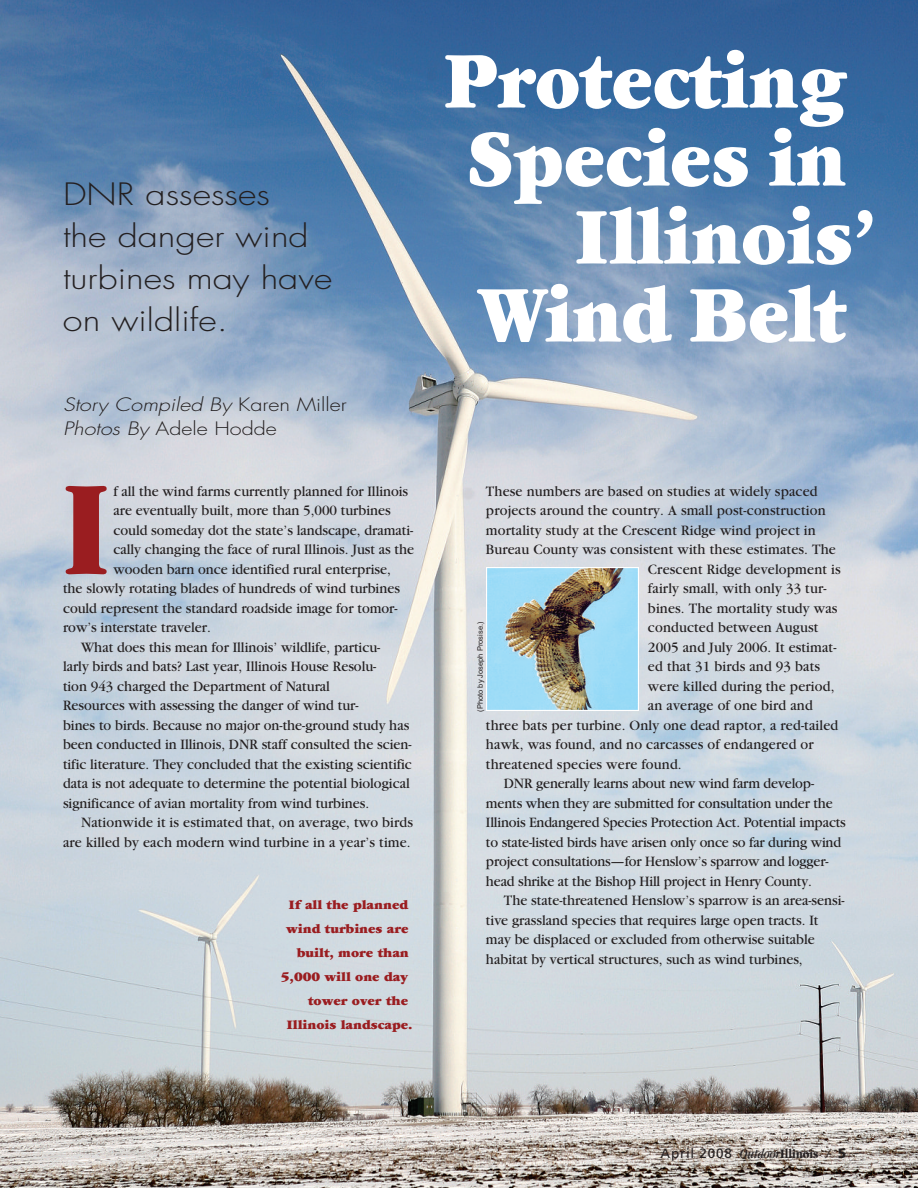
<style>
.page{position:relative;width:918px;height:1188px;background:#fff}
.page>*{position:absolute;margin:0;border:0;box-sizing:border-box;transform-origin:0 0}
.t1{font:ultra-condensed 139.35px "Garamond";color:#9a1d20}
.t2{font:900 84px "Garamond";color:#fff;scale:.9 1}
.t3{font:300 30px/42px "Futura";color:#231f20;scale:1.2 1}
.t4{font:italic 300 18px/24px "Futura";color:#231f20;scale:1.2 1}
.t5{font:15px "Garamond";color:#231f20;scale:.95 1}
.t6{font:900 13.5px "Garamond";color:#9a1d20}
.t7{font:13.5px "Frutiger";letter-spacing:.055em;color:#231f20}
.t8{font:7.5px "Arial";color:#231f20}
.s1{font-style:normal}
.s2{font-family:"Garamond";font-style:italic;font-stretch:condensed}
.s3{font-family:"Garamond";font-weight:700;font-stretch:condensed}
.s4{font-weight:900}
</style>
<div class="page">
<img style="left:0;top:0;width:918px;height:1188px">
<img style="left:488px;top:569px;width:149px;height:140px">
<div style="left:486px;top:567px;width:153px;height:144px;border:1px solid #fff"></div>
<h3 class="t3" style="left:63px;top:175px;width:226px">DNR assesses<br>the danger wind turbines may have on wildlife.</h3>
<p class="t4" style="left:63px;top:394px;width:238px">Story Compiled By <span class="s1">Karen Miller<br></span>Photos By <span class="s1">Adele Hodde</span></p>
<h1 class="t1" style="left:63px;top:477px;width:48px">I</h1>
<p class="t5" style="left:113px;top:486px;width:312px">f all the wind farms currently planned for Illinois</p>
<p class="t5" style="left:113px;top:505px;width:293px">are eventually built, more than 5,000 turbines</p>
<p class="t5" style="left:113px;top:525px;width:317px">could someday dot the state’s landscape, dramati-</p>
<p class="t5" style="left:113px;top:544px;width:318px">cally changing the face of rural Illinois. Just as the</p>
<p class="t5" style="left:113px;top:564px;width:293px">wooden barn once identified rural enterprise,</p>
<p class="t5" style="left:63px;top:583px;width:356px">the slowly rotating blades of hundreds of wind turbines</p>
<p class="t5" style="left:63px;top:603px;width:354px">could represent the standard roadside image for tomor-</p>
<p class="t5" style="left:63px;top:622px;width:157px">row’s interstate traveler.</p>
<p class="t5" style="left:81px;top:642px;width:317px">What does this mean for Illinois’ wildlife, particu-</p>
<p class="t5" style="left:63px;top:661px;width:331px">larly birds and bats? Last year, Illinois House Resolu-</p>
<p class="t5" style="left:63px;top:681px;width:283px">tion 943 charged the Department of Natural</p>
<p class="t5" style="left:63px;top:700px;width:313px">Resources with assessing the danger of wind tur-</p>
<p class="t5" style="left:63px;top:720px;width:366px">bines to birds. Because no major on-the-ground study has</p>
<p class="t5" style="left:63px;top:739px;width:368px">been conducted in Illinois, DNR staff consulted the scien-</p>
<p class="t5" style="left:63px;top:759px;width:369px">tific literature. They concluded that the existing scientific</p>
<p class="t5" style="left:63px;top:778px;width:367px">data is not adequate to determine the potential biological</p>
<p class="t5" style="left:63px;top:798px;width:324px">significance of avian mortality from wind turbines.</p>
<p class="t5" style="left:81px;top:817px;width:351px">Nationwide it is estimated that, on average, two birds</p>
<p class="t5" style="left:63px;top:837px;width:368px">are killed by each modern wind turbine in a year’s time.</p>
<p class="t6" style="left:289px;top:900px;width:121px">If all the planned</p>
<p class="t6" style="left:286px;top:924px;width:124px">wind turbines are</p>
<p class="t6" style="left:297px;top:948px;width:113px">built, more than</p>
<p class="t6" style="left:281px;top:972px;width:129px">5,000 will one day</p>
<p class="t6" style="left:308px;top:996px;width:102px">tower over the</p>
<p class="t6" style="left:287px;top:1020px;width:128px">Illinois landscape.</p>
<h2 class="t2" style="left:443px;top:53px;width:449px">Protecting</h2>
<h2 class="t2" style="left:467px;top:131px;width:423px">Species in</h2>
<h2 class="t2" style="left:574px;top:209px;width:338px">Illinois’</h2>
<h2 class="t2" style="left:478px;top:287px;width:410px">Wind Belt</h2>
<p class="t5" style="left:486px;top:486px;width:351px">These numbers are based on studies at widely spaced</p>
<p class="t5" style="left:486px;top:506px;width:359px">projects around the country. A small post-construction</p>
<p class="t5" style="left:486px;top:525px;width:349px">mortality study at the Crescent Ridge wind project in</p>
<p class="t5" style="left:486px;top:545px;width:370px">Bureau County was consistent with these estimates. The</p>
<p class="t5" style="left:648px;top:564px;width:204px">Crescent Ridge development is</p>
<p class="t5" style="left:648px;top:584px;width:189px">fairly small, with only 33 tur-</p>
<p class="t5" style="left:648px;top:603px;width:201px">bines. The mortality study was</p>
<p class="t5" style="left:648px;top:623px;width:181px">conducted between August</p>
<p class="t5" style="left:648px;top:642px;width:200px">2005 and July 2006. It estimat-</p>
<p class="t5" style="left:648px;top:662px;width:183px">ed that 31 birds and 93 bats</p>
<p class="t5" style="left:648px;top:681px;width:198px">were killed during the period,</p>
<p class="t5" style="left:648px;top:701px;width:175px">an average of one bird and</p>
<p class="t5" style="left:486px;top:720px;width:372px">three bats per turbine. Only one dead raptor, a red-tailed</p>
<p class="t5" style="left:486px;top:740px;width:346px">hawk, was found, and no carcasses of endangered or</p>
<p class="t5" style="left:486px;top:759px;width:208px">threatened species were found.</p>
<p class="t5" style="left:504px;top:779px;width:328px">DNR generally learns about new wind farm develop-</p>
<p class="t5" style="left:486px;top:798px;width:367px">ments when they are submitted for consultation under the</p>
<p class="t5" style="left:486px;top:818px;width:380px">Illinois Endangered Species Protection Act. Potential impacts</p>
<p class="t5" style="left:486px;top:837px;width:375px">to state-listed birds have arisen only once so far during wind</p>
<p class="t5" style="left:486px;top:857px;width:362px">project consultations—for Henslow’s sparrow and logger-</p>
<p class="t5" style="left:486px;top:876px;width:345px">head shrike at the Bishop Hill project in Henry County.</p>
<p class="t5" style="left:504px;top:896px;width:360px">The state-threatened Henslow’s sparrow is an area-sensi-</p>
<p class="t5" style="left:486px;top:915px;width:351px">tive grassland species that requires large open tracts. It</p>
<p class="t5" style="left:486px;top:935px;width:348px">may be displaced or excluded from otherwise suitable</p>
<p class="t5" style="left:486px;top:954px;width:335px">habitat by vertical structures, such as wind turbines,</p>
<p class="t8" style="left:477px;top:712px;width:92px;rotate:-90deg">(Photo by Joseph Prosise.)</p>
<p class="t7" style="left:661px;top:1148px;width:187px">April 2008 <span class="s2">Outdoor</span><span class="s3">Illinois</span> <span class="s2">/</span> <span class="s4">5</span></p>
</div>
